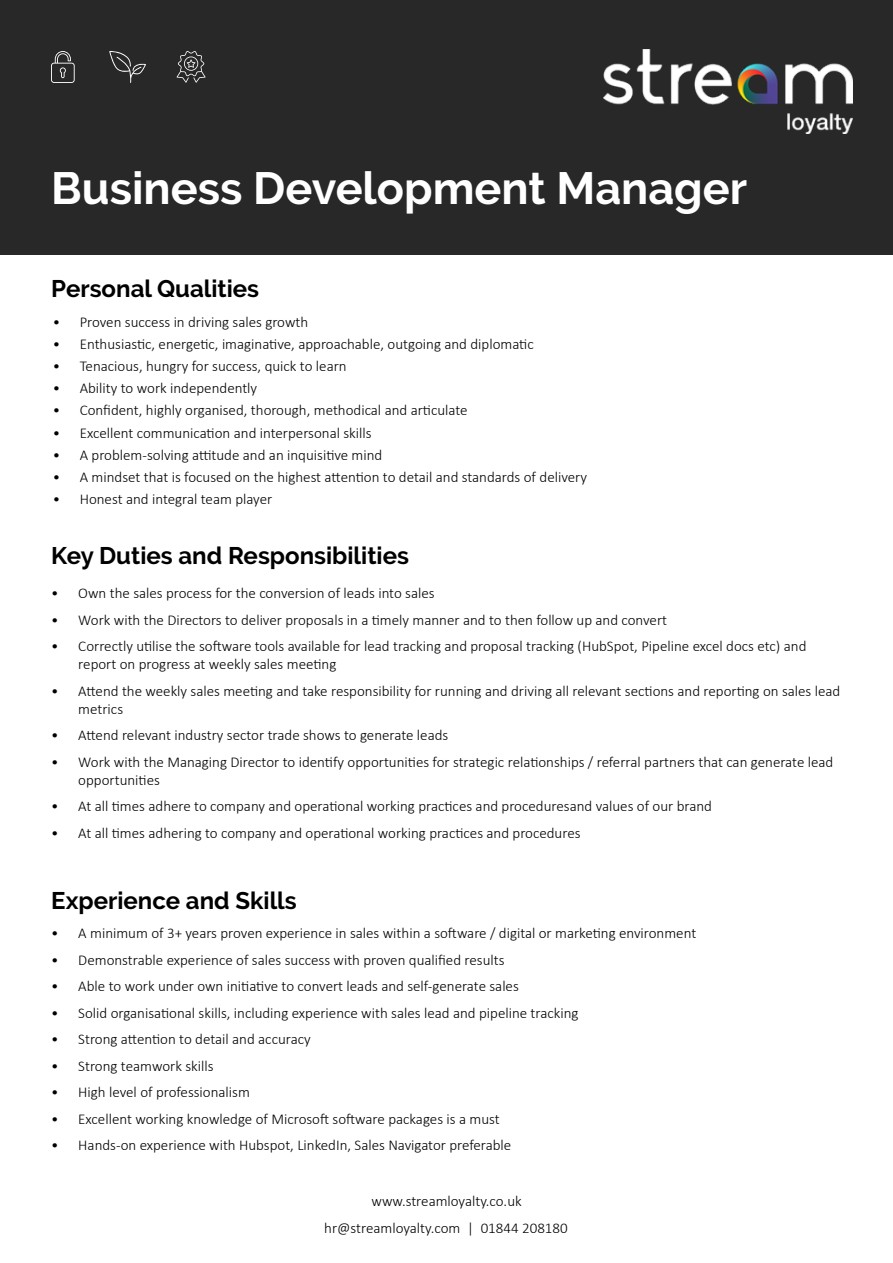
<style>
.page{position:relative;width:893px;height:1263px;background:#fff}
.page>*{position:absolute;margin:0;border:0;box-sizing:border-box;transform-origin:0 0}
.t1{font:700 45px "Raleway";color:#fff}
.t2{font:700 24px "Raleway";color:#000}
.t3{font:300 15px/18px "Calibri";color:#000}
</style>
<div class="page">
<div style="left:0;top:0;width:893px;height:255px;background:#282828"></div>
<svg style="left:51px;top:51px;width:24px;height:32px"></svg>
<svg style="left:177px;top:51px;width:29px;height:32px"></svg>
<svg style="left:109px;top:51px;width:37px;height:32px"></svg>
<img style="left:604px;top:50px;width:249px;height:83px">
<h1 class="t1" style="left:51px;top:163px;width:697px">Business Development Manager</h1>
<h2 class="t2" style="left:51px;top:275px;width:209px">Personal Qualities</h2>
<p class="t3" style="left:53px;top:312px;width:257px">• Proven success in driving sales growth</p>
<p class="t3" style="left:53px;top:335px;width:482px">• Enthusiastic, energetic, imaginative, approachable, outgoing and diplomatic</p>
<p class="t3" style="left:53px;top:357px;width:295px">• Tenacious, hungry for success, quick to learn</p>
<p class="t3" style="left:53px;top:379px;width:206px">• Ability to work independently</p>
<p class="t3" style="left:53px;top:401px;width:416px">• Confident, highly organised, thorough, methodical and articulate</p>
<p class="t3" style="left:53px;top:424px;width:320px">• Excellent communication and interpersonal skills</p>
<p class="t3" style="left:53px;top:446px;width:331px">• A problem-solving attitude and an inquisitive mind</p>
<p class="t3" style="left:53px;top:468px;width:536px">• A mindset that is focused on the highest attention to detail and standards of delivery</p>
<p class="t3" style="left:53px;top:490px;width:221px">• Honest and integral team player</p>
<h2 class="t2" style="left:51px;top:541px;width:359px">Key Duties and Responsibilities</h2>
<p class="t3" style="left:51px;top:584px;width:385px">• Own the sales process for the conversion of leads into sales</p>
<p class="t3" style="left:51px;top:610px;width:617px">• Work with the Directors to deliver proposals in a timely manner and to then follow up and convert</p>
<p class="t3" style="left:78px;top:637px;width:730px;text-indent:-27px">• Correctly utilise the software tools available for lead tracking and proposal tracking (HubSpot, Pipeline excel docs etc) and report on progress at weekly sales meeting</p>
<p class="t3" style="left:78px;top:681px;width:764px;text-indent:-27px">• Attend the weekly sales meeting and take responsibility for running and driving all relevant sections and reporting on sales lead metrics</p>
<p class="t3" style="left:51px;top:726px;width:398px">• Attend relevant industry sector trade shows to generate leads</p>
<p class="t3" style="left:78px;top:752px;width:757px;text-indent:-27px">• Work with the Managing Director to identify opportunities for strategic relationships / referral partners that can generate lead opportunities</p>
<p class="t3" style="left:51px;top:797px;width:662px">• At all times adhere to company and operational working practices and proceduresand values of our brand</p>
<p class="t3" style="left:51px;top:823px;width:531px">• At all times adhering to company and operational working practices and procedures</p>
<h2 class="t2" style="left:51px;top:887px;width:247px">Experience and Skills</h2>
<p class="t3" style="left:51px;top:924px;width:646px">• A minimum of 3+ years proven experience in sales within a software / digital or marketing environment</p>
<p class="t3" style="left:51px;top:951px;width:455px">• Demonstrable experience of sales success with proven qualified results</p>
<p class="t3" style="left:51px;top:977px;width:469px">• Able to work under own initiative to convert leads and self-generate sales</p>
<p class="t3" style="left:51px;top:1004px;width:529px">• Solid organisational skills, including experience with sales lead and pipeline tracking</p>
<p class="t3" style="left:51px;top:1030px;width:261px">• Strong attention to detail and accuracy</p>
<p class="t3" style="left:51px;top:1057px;width:164px">• Strong teamwork skills</p>
<p class="t3" style="left:51px;top:1083px;width:200px">• High level of professionalism</p>
<p class="t3" style="left:51px;top:1110px;width:450px">• Excellent working knowledge of Microsoft software packages is a must</p>
<p class="t3" style="left:51px;top:1136px;width:461px">• Hands-on experience with Hubspot, LinkedIn, Sales Navigator preferable</p>
<p class="t3" style="left:372px;top:1192px;width:152px">www.streamloyalty.co.uk</p>
<p class="t3" style="left:324px;top:1219px;width:245px">hr@streamloyalty.com | 01844 208180</p>
</div>
